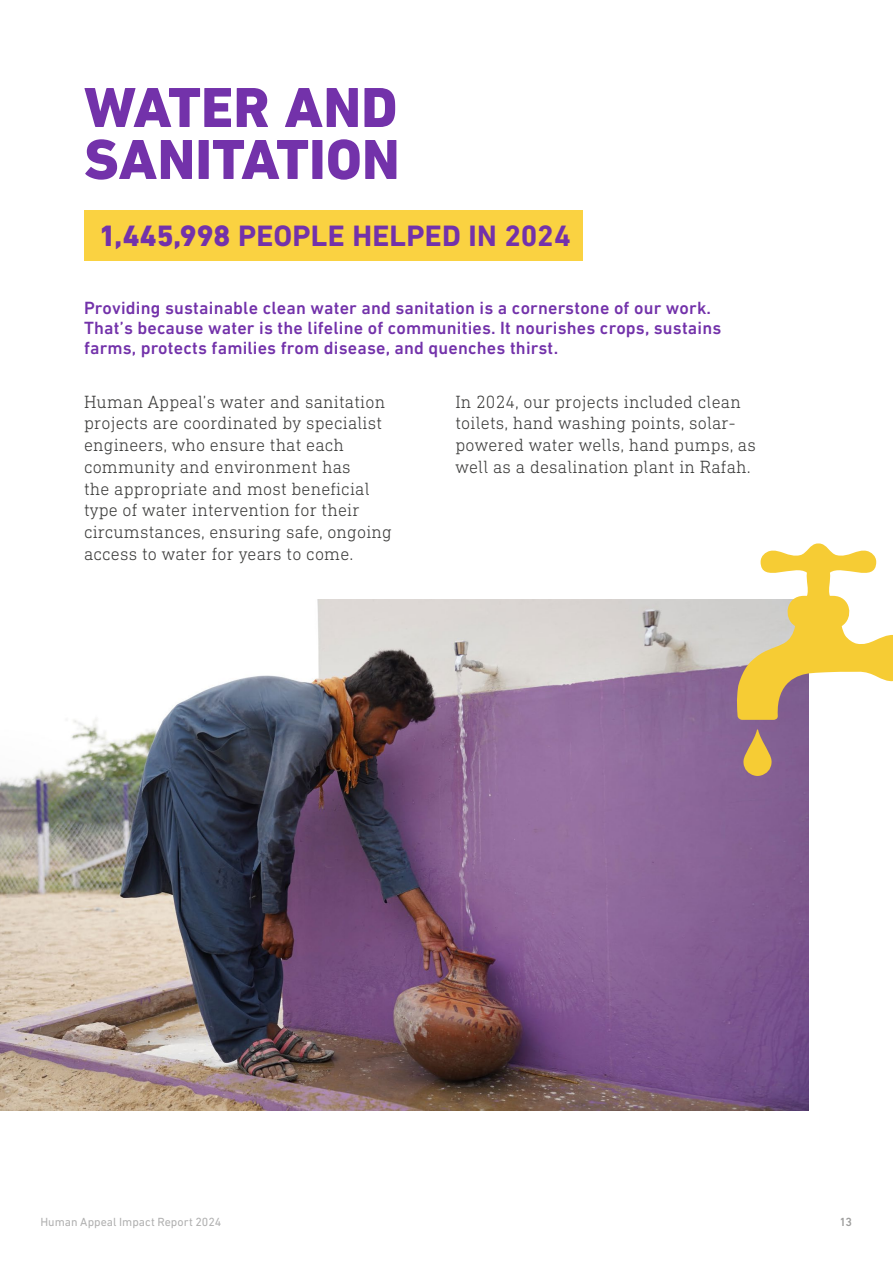
<style>
.page{position:relative;width:893px;height:1263px;background:#fff}
.page>*{position:absolute;margin:0;border:0;box-sizing:border-box;transform-origin:0 0}
.t1{font:800 57.3px/51.9px "DIN Next LT Pro";letter-spacing:.005em;color:#7332aa}
.t2{font:700 30px "DIN Next LT Pro";letter-spacing:.01em;color:#7332aa}
.Body_copy{font:300 18px/21.8px "DIN Next Slab Pro";letter-spacing:.01em;color:#3c3c3b}
.Body_copy-2{font:500 18px/20.2px "DIN Next LT Pro";letter-spacing:.01em;color:#7332aa}
.t3{font:12px "DIN Next LT Pro";color:#b1b1b1}
.t4{font:500 12px "DIN Next LT Pro";color:#9e9e9d}
.s1{font-weight:800}
</style>
<div class="page">
<div style="left:85px;top:210px;width:498px;height:50px;background:#fad241"></div>
<img style="left:0;top:600px;width:809px;height:510px">
<svg style="left:743px;top:729px;width:29px;height:47px"></svg>
<svg style="left:736px;top:543px;width:157px;height:177px"></svg>
<p class="t1" style="left:84px;top:81px;width:317px">WATER AND<br>SANITATION</p>
<p class="t2" style="left:99px;top:219px;width:473px"><span class="s1">1,445,998</span> PEOPLE HELPED IN 2024</p>
<p class="Body_copy-2" style="left:84px;top:297px;width:639px">Providing sustainable clean water and sanitation is a cornerstone of our work.<br>That’s because water is the lifeline of communities. It nourishes crops, sustains farms, protects families from disease, and quenches thirst.</p>
<p class="Body_copy" style="left:84px;top:390px;width:309px">Human Appeal’s water and sanitation projects are coordinated by specialist engineers, who ensure that each community and environment has<br>the appropriate and most beneficial type of water intervention for their circumstances, ensuring safe, ongoing access to water for years to come.</p>
<p class="Body_copy" style="left:455px;top:390px;width:302px">In 2024, our projects included clean toilets, hand washing points, solar&shy;powered water wells, hand pumps, as well as a desalination plant in Rafah.</p>
<p class="t3" style="left:40px;top:1214px;width:182px">Human Appeal Impact Report 2024</p>
<p class="t4" style="left:840px;top:1214px;width:14px">13</p>
</div>
